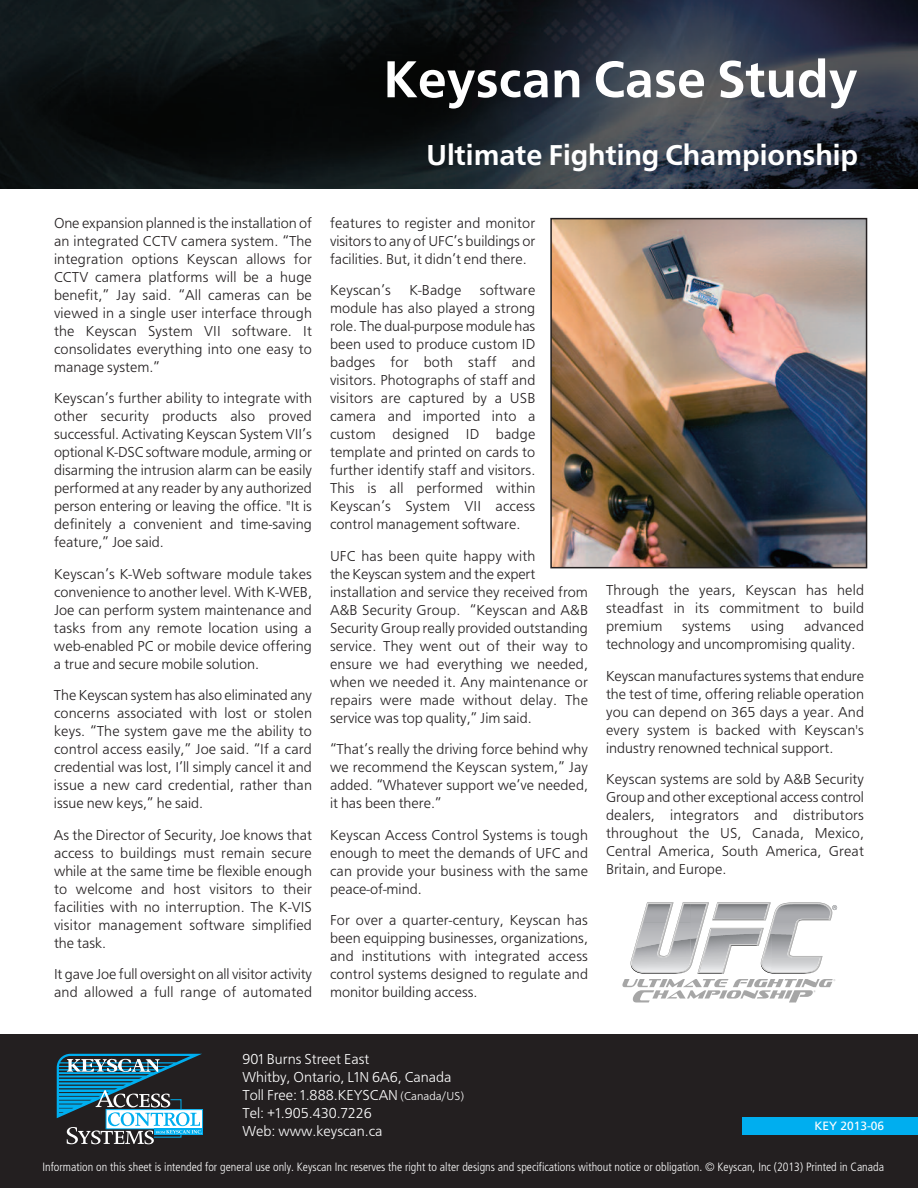
<style>
.page{position:relative;width:918px;height:1188px;background:#fff}
.page>*{position:absolute;margin:0;border:0;box-sizing:border-box;transform-origin:0 0}
.t1{font:54px "Frutiger Bld";color:#fff}
.t2{font:30px "Frutiger Bld";color:#fff}
.t3{font:15px/18px "Frutiger";letter-spacing:.01em;color:#231f20;text-align:justify}
.t4{font:15px/18px "Frutiger";color:#fff}
.t5{font:15px/18px "Frutiger";letter-spacing:-.01em;color:#231f20}
.t6{font:300 condensed 12px "Frutiger";color:#fff}
.t7{font:12px "Frutiger";color:#fff}
.s1{font-size:12px}
</style>
<div class="page">
<div style="left:0;top:1034px;width:918px;height:154px;background:#231f20"></div>
<img style="left:0;top:0;width:918px;height:189px">
<div style="left:106px;top:1109px;width:97px;height:20px;border:1px solid #00aeef"></div>
<div style="left:155px;top:1129px;width:48px;height:6px;background:#00aeef"></div>
<svg style="left:57px;top:1054px;width:145px;height:90px"></svg>
<div style="left:742px;top:1117px;width:176px;height:18px;background:#00aeef"></div>
<svg style="left:622px;top:902px;width:215px;height:100px"></svg>
<img style="left:700px;top:944px;width:30px;height:28px">
<img style="left:710px;top:930px;width:51px;height:6px">
<img style="left:712px;top:930px;width:49px;height:1px">
<img style="left:691px;top:923px;width:10px;height:16px">
<img style="left:772px;top:945px;width:48px;height:27px">
<img style="left:787px;top:954px;width:33px;height:4px">
<img style="left:772px;top:923px;width:24px;height:12px">
<img style="left:553px;top:221px;width:311px;height:344px">
<div style="left:550px;top:218px;width:317px;height:350px;border:2px solid #231f20"></div>
<h1 class="t1" style="left:383px;top:58px;width:476px">Keyscan Case Study</h1>
<h2 class="t2" style="left:426px;top:143px;width:434px">Ultimate Fighting Championship</h2>
<p class="t3" style="left:54px;top:215px;width:260px">One expansion planned is the installation of an integrated CCTV camera system. “The integration options Keyscan allows for CCTV camera platforms will be a huge benefit,” Jay said. “All cameras can be viewed in a single user interface through the Keyscan System VII software. It consolidates everything into one easy to manage system.”</p>
<p class="t3" style="left:54px;top:390px;width:260px">Keyscan’s further ability to integrate with other security products also proved successful. Activating Keyscan System VII’s optional K-DSC software module, arming or disarming the intrusion alarm can be easily performed at any reader by any authorized person entering or leaving the office. "It is definitely a convenient and time-saving feature,” Joe said.</p>
<p class="t3" style="left:54px;top:566px;width:260px">Keyscan’s K-Web software module takes convenience to another level. With K-WEB, Joe can perform system maintenance and tasks from any remote location using a web-enabled PC or mobile device offering a true and secure mobile solution.</p>
<p class="t3" style="left:54px;top:687px;width:260px">The Keyscan system has also eliminated any concerns associated with lost or stolen keys. “The system gave me the ability to control access easily,” Joe said. “If a card credential was lost, I’ll simply cancel it and issue a new card credential, rather than issue new keys,” he said.</p>
<p class="t3" style="left:54px;top:827px;width:260px">As the Director of Security, Joe knows that access to buildings must remain secure while at the same time be flexible enough to welcome and host visitors to their facilities with no interruption. The K-VIS visitor management software simplified the task.</p>
<p class="t5" style="left:54px;top:966px;width:260px">It gave Joe full oversight on all visitor activity and allowed a full range of automated</p>
<p class="t3" style="left:330px;top:215px;width:207px">features to register and monitor visitors to any of UFC’s buildings or facilities. But, it didn’t end there.</p>
<p class="t3" style="left:330px;top:282px;width:207px">Keyscan’s K-Badge software module has also played a strong role. The dual-purpose module has been used to produce custom ID badges for both staff and visitors. Photographs of staff and visitors are captured by a USB camera and imported into a custom designed ID badge template and printed on cards to further identify staff and visitors.<br>This is all performed within Keyscan’s System VII access control management software.</p>
<p class="t3" style="left:330px;top:548px;width:260px;text-align:left">UFC has been quite happy with<br>the Keyscan system and the expert installation and service they received from A&amp;B Security Group. “Keyscan and A&amp;B Security Group really provided outstanding service. They went out of their way to ensure we had everything we needed, when we needed it. Any maintenance or repairs were made without delay. The service was top quality,” Jim said.</p>
<p class="t3" style="left:330px;top:741px;width:260px">“That’s really the driving force behind why we recommend the Keyscan system,” Jay added. “Whatever support we’ve needed, it has been there.”</p>
<p class="t3" style="left:330px;top:827px;width:260px">Keyscan Access Control Systems is tough enough to meet the demands of UFC and can provide your business with the same peace-of-mind.</p>
<p class="t3" style="left:330px;top:912px;width:260px">For over a quarter-century, Keyscan has been equipping businesses, organizations, and institutions with integrated access control systems designed to regulate and monitor building access.</p>
<p class="t3" style="left:606px;top:582px;width:260px">Through the years, Keyscan has held steadfast in its commitment to build premium</p>
<p class="t3" style="left:606px;top:618px;width:260px;text-indent:198px">advanced technology and uncompromising quality.</p>
<p class="t3" style="left:606px;top:668px;width:260px">Keyscan manufactures systems that endure the test of time, offering reliable operation you can depend on 365 days a year. And every system is backed with Keyscan's industry renowned technical support.</p>
<p class="t3" style="left:606px;top:771px;width:260px">Keyscan systems are sold by A&amp;B Security Group and other exceptional access control dealers, integrators and distributors throughout the US, Canada, Mexico, Central America, South America, Great Britain, and Europe.</p>
<p class="t3" style="left:682px;top:618px;width:50px">systems</p>
<p class="t3" style="left:751px;top:618px;width:35px">using</p>
<p class="t4" style="left:242px;top:1051px;width:223px">901 Burns Street East<br>Whitby, Ontario, L1N 6A6, Canada<br>Toll Free: 1.888.KEYSCAN <span class="s1">(Canada/US)<br></span>Tel: +1.905.430.7226<br>Web: www.keyscan.ca</p>
<p class="t7" style="left:814px;top:1121px;width:71px">KEY 2013-06</p>
<p class="t6" style="left:43px;top:1162px;width:843px">Information on this sheet is intended for general use only. Keyscan Inc reserves the right to alter designs and specifications without notice or obligation. © Keyscan, Inc (2013) Printed in Canada</p>
</div>
